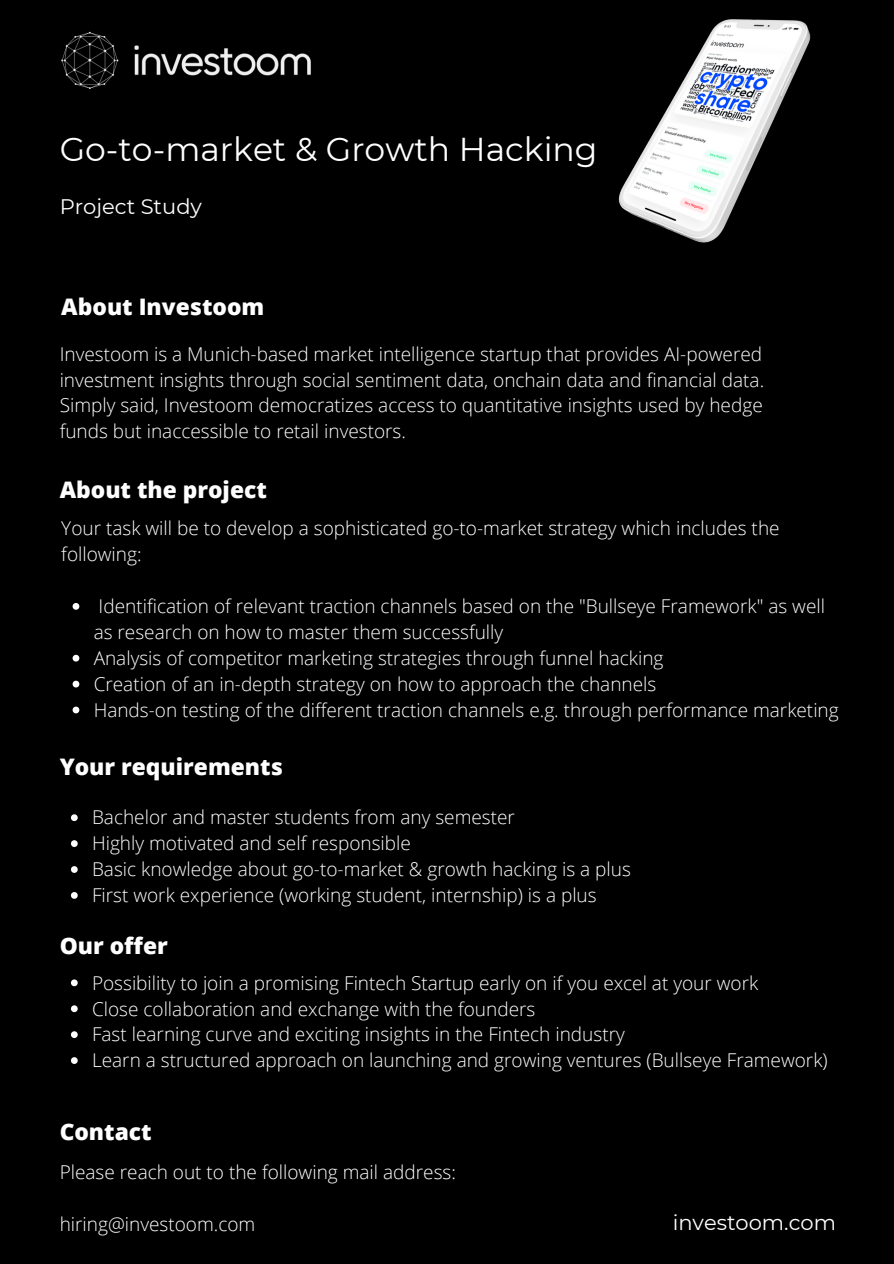
<style>
.page{position:relative;width:894px;height:1264px;background:#fff}
.page>*{position:absolute;margin:0;border:0;box-sizing:border-box;transform-origin:0 0}
.t1{font:33px "Montserrat";color:#fff}
.t2{font:800 22.8px "Open Sans";color:#fff}
.t3{font:21px "Montserrat";color:#fff}
.t4{font:300 19.05px/26px "Open Sans";color:#fff}
</style>
<div class="page">
<div style="left:0;top:0;width:893px;height:1263px;background:#000"></div>
<img style="left:61px;top:31px;width:250px;height:58px">
<img style="left:618px;top:19px;width:193px;height:224px">
<svg style="left:73px;top:603px;width:6px;height:6px"></svg>
<svg style="left:73px;top:654px;width:6px;height:7px"></svg>
<svg style="left:73px;top:680px;width:6px;height:7px"></svg>
<svg style="left:73px;top:706px;width:6px;height:7px"></svg>
<svg style="left:71px;top:814px;width:7px;height:7px"></svg>
<svg style="left:71px;top:840px;width:7px;height:7px"></svg>
<svg style="left:71px;top:866px;width:7px;height:6px"></svg>
<svg style="left:71px;top:892px;width:7px;height:6px"></svg>
<svg style="left:71px;top:979px;width:7px;height:7px"></svg>
<svg style="left:71px;top:1005px;width:7px;height:7px"></svg>
<svg style="left:71px;top:1031px;width:7px;height:7px"></svg>
<svg style="left:71px;top:1057px;width:7px;height:6px"></svg>
<h1 class="t1" style="left:60px;top:129px;width:539px">Go-to-market &amp; Growth Hacking</h1>
<p class="t3" style="left:60px;top:194px;width:144px">Project Study</p>
<p class="t2" style="left:61px;top:291px;width:204px">About Investoom</p>
<p class="t4" style="left:60px;top:340px;width:705px;text-align:justify">Investoom is a Munich-based market intelligence startup that provides AI-powered investment insights through social sentiment data, onchain data and financial data.<br>Simply said, Investoom democratizes access to quantitative insights used by hedge funds but inaccessible to retail investors.</p>
<p class="t2" style="left:60px;top:473px;width:209px">About the project</p>
<p class="t4" style="left:61px;top:515px;width:719px">Your task will be to develop a sophisticated go-to-market strategy which includes the following:</p>
<p class="t4" style="left:94px;top:592px;width:746px">Identification of relevant traction channels based on the "Bullseye Framework" as well as research on how to master them successfully<br>Analysis of competitor marketing strategies through funnel hacking<br>Creation of an in-depth strategy on how to approach the channels<br>Hands-on testing of the different traction channels e.g. through performance marketing</p>
<p class="t2" style="left:60px;top:750px;width:224px">Your requirements</p>
<p class="t4" style="left:92px;top:804px;width:540px">Bachelor and master students from any semester<br>Highly motivated and self responsible<br>Basic knowledge about go-to-market &amp; growth hacking is a plus First work experience (working student, internship) is a plus</p>
<p class="t2" style="left:60px;top:930px;width:110px">Our offer</p>
<p class="t4" style="left:92px;top:969px;width:737px">Possibility to join a promising Fintech Startup early on if you excel at your work<br>Close collaboration and exchange with the founders<br>Fast learning curve and exciting insights in the Fintech industry<br>Learn a structured approach on launching and growing ventures (Bullseye Framework)</p>
<p class="t2" style="left:60px;top:1116px;width:93px">Contact</p>
<p class="t4" style="left:60px;top:1158px;width:397px">Please reach out to the following mail address:</p>
<p class="t4" style="left:60px;top:1210px;width:197px">hiring@investoom.com</p>
<p class="t3" style="left:672px;top:1209px;width:165px">investoom.com</p>
</div>
